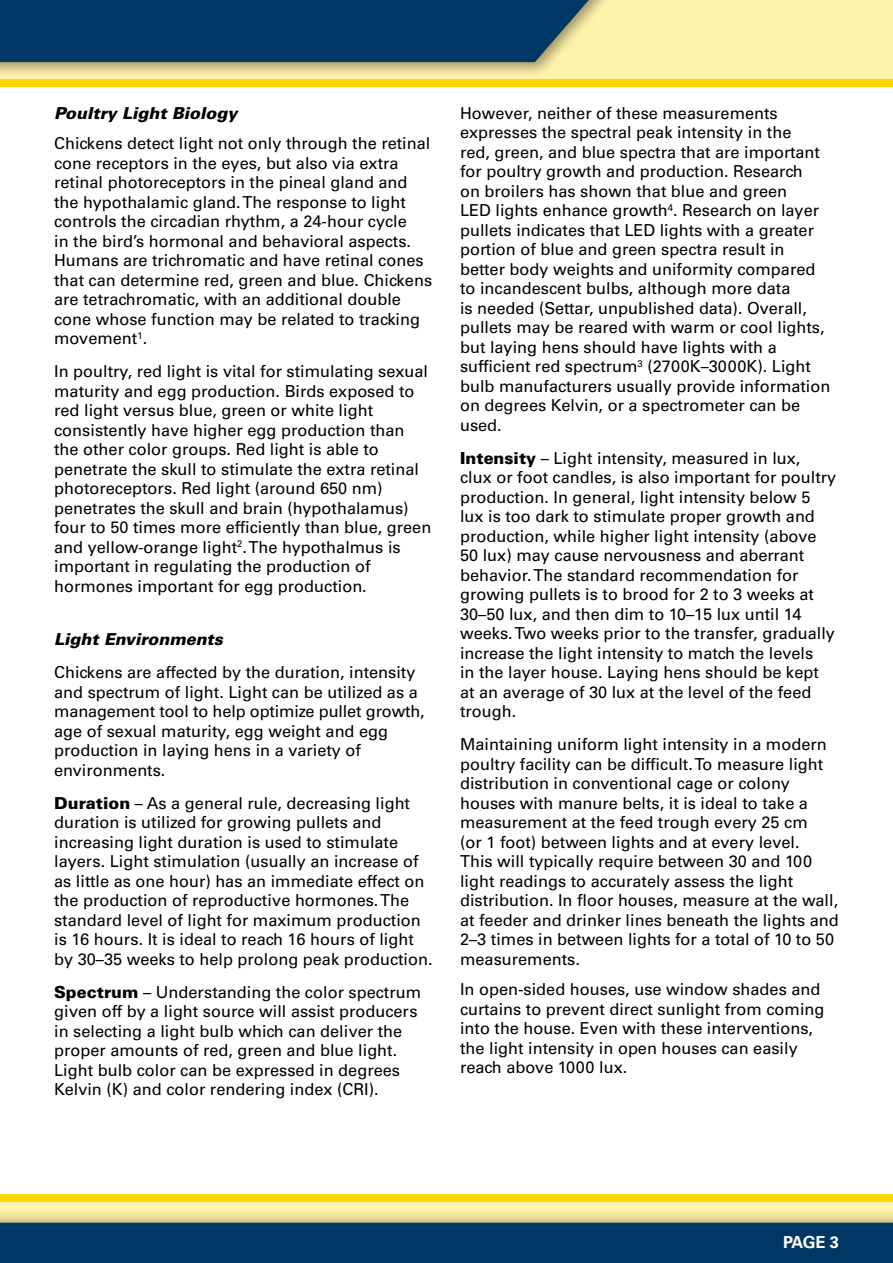
<style>
.page{position:relative;width:893px;height:1263px;background:#fff}
.page>*{position:absolute;margin:0;border:0;box-sizing:border-box;transform-origin:0 0}
.t1{font:16.5px/19.5px "Univers LT Std";color:#000}
.t2{font:italic 900 16.5px "Univers LT Std";color:#000}
.t3{font:700 16.5px "Univers LT Std";color:#fff}
.s1{font-weight:900}
</style>
<div class="page">
<div style="left:0;top:1194px;width:893px;height:69px;background:#fff2ab"></div>
<div style="left:0;top:1194px;width:893px;height:8px;background:#ffd700"></div>
<div style="left:0;top:1207px;width:893px;height:56px;background:#000;opacity:.4"></div>
<div style="left:0;top:1223px;width:893px;height:40px;background:#003764"></div>
<div style="left:0;top:0;width:893px;height:84px;background:#fff2ab"></div>
<div style="left:0;top:79px;width:893px;height:8px;background:#ffd700"></div>
<div style="left:0;top:0;width:615px;height:78px;background:#000;opacity:.4"></div>
<div style="left:0;top:0;width:600px;height:62px;background:#003764"></div>
<p class="t2" style="left:54px;top:102px;width:185px">Poultry Light Biology</p>
<p class="t1" style="left:54px;top:134px;width:380px">Chickens detect light not only through the retinal cone receptors in the eyes, but also via extra retinal photoreceptors in the pineal gland and the hypothalamic gland. The response to light controls the circadian rhythm, a 24-hour cycle<br>in the bird’s hormonal and behavioral aspects.<br>Humans are trichromatic and have retinal cones that can determine red, green and blue. Chickens are tetrachromatic, with an additional double cone whose function may be related to tracking movement<sup>1</sup>.</p>
<p class="t1" style="left:54px;top:362px;width:379px">In poultry, red light is vital for stimulating sexual maturity and egg production. Birds exposed to red light versus blue, green or white light consistently have higher egg production than the other color groups. Red light is able to penetrate the skull to stimulate the extra retinal photoreceptors. Red light (around 650 nm) penetrates the skull and brain (hypothalamus) four to 50 times more efficiently than blue, green and yellow-orange light<sup>2</sup>. The hypothalmus is important in regulating the production of hormones important for egg production.</p>
<p class="t2" style="left:54px;top:629px;width:170px">Light Environments</p>
<p class="t1" style="left:54px;top:663px;width:372px">Chickens are affected by the duration, intensity and spectrum of light. Light can be utilized as a management tool to help optimize pullet growth, age of sexual maturity, egg weight and egg production in laying hens in a variety of environments.</p>
<p class="t1" style="left:54px;top:793px;width:380px"><span class="s1">Duration</span> – As a general rule, decreasing light duration is utilized for growing pullets and increasing light duration is used to stimulate layers. Light stimulation (usually an increase of as little as one hour) has an immediate effect on the production of reproductive hormones. The standard level of light for maximum production is 16 hours. It is ideal to reach 16 hours of light by 30–35 weeks to help prolong peak production.</p>
<p class="t1" style="left:54px;top:982px;width:368px"><span class="s1">Spectrum</span> – Understanding the color spectrum given off by a light source will assist producers in selecting a light bulb which can deliver the proper amounts of red, green and blue light.<br>Light bulb color can be expressed in degrees Kelvin (K) and color rendering index (CRI).</p>
<p class="t1" style="left:460px;top:103px;width:372px">However, neither of these measurements expresses the spectral peak intensity in the<br>red, green, and blue spectra that are important for poultry growth and production. Research<br>on broilers has shown that blue and green<br>LED lights enhance growth<sup>4</sup>. Research on layer pullets indicates that LED lights with a greater portion of blue and green spectra result in better body weights and uniformity compared to incandescent bulbs, although more data<br>is needed (Settar, unpublished data). Overall, pullets may be reared with warm or cool lights, but laying hens should have lights with a sufficient red spectrum<sup>3</sup> (2700K–3000K). Light bulb manufacturers usually provide information on degrees Kelvin, or a spectrometer can be used.</p>
<p class="t1" style="left:460px;top:448px;width:378px"><span class="s1">Intensity</span> – Light intensity, measured in lux, clux or foot candles, is also important for poultry production. In general, light intensity below 5 lux is too dark to stimulate proper growth and production, while higher light intensity (above 50 lux) may cause nervousness and aberrant behavior. The standard recommendation for growing pullets is to brood for 2 to 3 weeks at 30–50 lux, and then dim to 10–15 lux until 14 weeks. Two weeks prior to the transfer, gradually increase the light intensity to match the levels<br>in the layer house. Laying hens should be kept at an average of 30 lux at the level of the feed trough.</p>
<p class="t1" style="left:460px;top:735px;width:380px">Maintaining uniform light intensity in a modern poultry facility can be difficult. To measure light distribution in conventional cage or colony houses with manure belts, it is ideal to take a measurement at the feed trough every 25 cm<br>(or 1 foot) between lights and at every level.<br>This will typically require between 30 and 100 light readings to accurately assess the light distribution. In floor houses, measure at the wall, at feeder and drinker lines beneath the lights and 2–3 times in between lights for a total of 10 to 50 measurements.</p>
<p class="t1" style="left:460px;top:980px;width:366px">In open-sided houses, use window shades and curtains to prevent direct sunlight from coming into the house. Even with these interventions, the light intensity in open houses can easily reach above 1000 lux.</p>
<p class="t3" style="left:783px;top:1232px;width:57px">PAGE 3</p>
</div>
